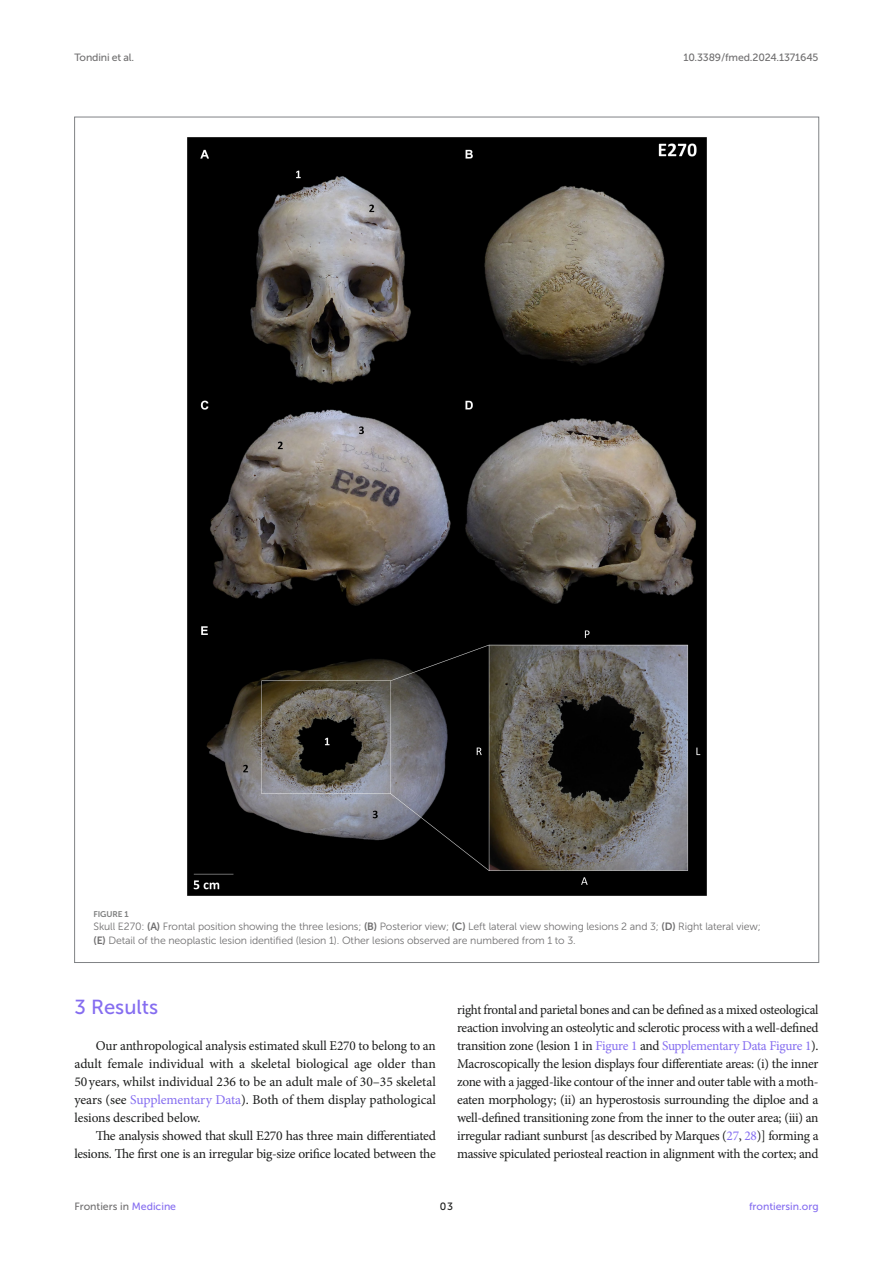
<style>
.page{position:relative;width:893px;height:1263px;background:#fff}
.page>*{position:absolute;margin:0;border:0;box-sizing:border-box;transform-origin:0 0}
.HEAD_1{font:20.25px "Museo Sans 500";color:#856df0}
.TEXT{font:13.5px/18px "Minion Pro";letter-spacing:-.02em;color:#1b1c1b;text-align:right}
.TEXT_FLUSH{font:13.5px/18px "Minion Pro";letter-spacing:-.005em;color:#1b1c1b;text-align:justify}
.FIG_LEG{font:10.5px/13.5px "Museo Sans 300";letter-spacing:-.01em;color:#706f70}
.t1{font:10.5px "Museo Sans 500";letter-spacing:-.015em;color:#706f70}
.t2{font:10.5px "Museo Sans 500";color:#856df0}
.t3{font:10.5px "Museo Sans 500";color:#1b1c1b}
.FIG_HD{font:8.25px "Museo Sans 700";letter-spacing:-.01em;color:#7e7f7f}
.s1{font-family:"Museo Sans 700"}
.s2{color:#856df0}
</style>
<div class="page">
<img style="left:187px;top:137px;width:520px;height:759px">
<p class="t1" style="left:74px;top:51px;width:61px">Tondini et al.</p>
<p class="t1" style="left:683px;top:51px;width:137px">10.3389/fmed.2024.1371645</p>
<p class="FIG_HD" style="left:94px;top:909px;width:37px">FIGURE 1</p>
<p class="FIG_LEG" style="left:94px;top:920px;width:669px">Skull E270: <span class="s1">(A)</span> Frontal position showing the three lesions; <span class="s1">(B)</span> Posterior view; <span class="s1">(C)</span> Left lateral view showing lesions 2 and 3; <span class="s1">(D)</span> Right lateral view; <span class="s1">(E)</span> Detail of the neoplastic lesion identified (lesion 1). Other lesions observed are numbered from 1 to 3.</p>
<p class="HEAD_1" style="left:74px;top:996px;width:85px">3 Results</p>
<p class="TEXT_FLUSH" style="left:74px;top:1037px;width:363px;text-indent:21px">Our anthropological analysis estimated skull E270 to belong to an adult female individual with a skeletal biological age older than 50years, whilst individual 236 to be an adult male of 30–35 skeletal years (see <span class="s2">Supplementary Data</span>). Both of them display pathological lesions described below.</p>
<p class="TEXT" style="left:74px;top:1127px;width:363px">The analysis showed that skull E270 has three main differentiated lesions. The first one is an irregular big-size orifice located between the</p>
<p class="TEXT" style="left:457px;top:1001px;width:363px;text-align:justify">right frontal and parietal bones and can be defined as a mixed osteological reaction involving an osteolytic and sclerotic process with a well-defined transition zone (lesion 1 in <span class="s2">Figure 1</span> and <span class="s2">Supplementary Data Figure 1</span>).<br>Macroscopically the lesion displays four differentiate areas: (i) the inner zone with a jagged-like contour of the inner and outer table with a moth&shy;eaten morphology; (ii) an hyperostosis surrounding the diploe and a well-defined transitioning zone from the inner to the outer area; (iii) an irregular radiant sunburst [as described by Marques (<span class="s2">27</span>, <span class="s2">28</span>)] forming a massive spiculated periosteal reaction in alignment with the cortex; and</p>
<p class="t1" style="left:74px;top:1200px;width:103px">Frontiers in <span class="s2">Medicine</span></p>
<p class="t3" style="left:440px;top:1200px;width:15px">03</p>
<p class="t2" style="left:749px;top:1200px;width:71px">frontiersin.org</p>
</div>
